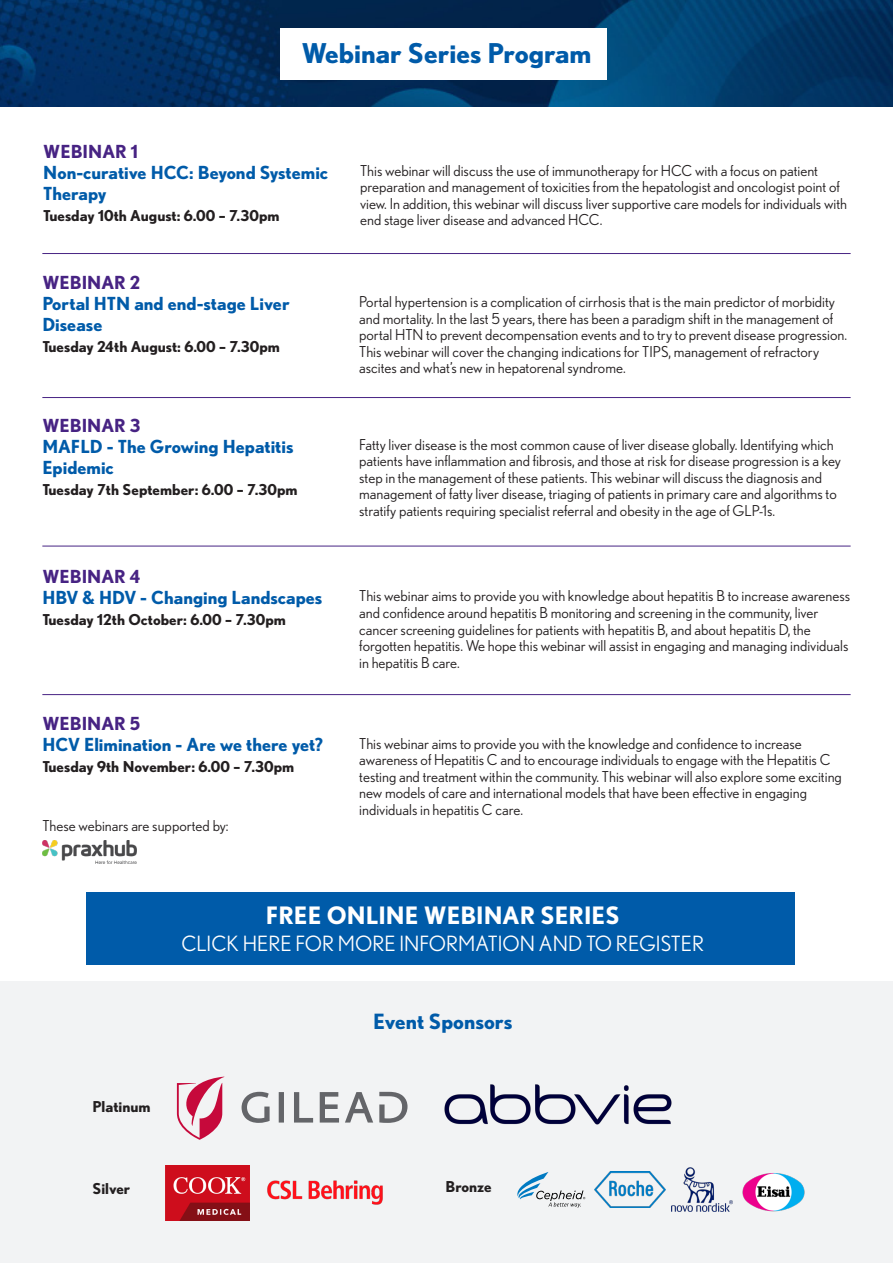
<style>
.page{position:relative;width:893px;height:1263px;background:#fff}
.page>*{position:absolute;margin:0;border:0;box-sizing:border-box;transform-origin:0 0}
.t1{font:700 27.3px "Nobel";color:#005ba9}
.t2{font:700 24px "Nobel";color:#fff}
.t3{font:21px "Nobel";color:#fff}
.t4{font:700 21px "Nobel";color:#005ba9}
.t5{font:700 18px/21px "Nobel";color:#005ba9}
.t6{font:15px/16.5px "Nobel";color:#231f20}
.t7{font:700 15px "Nobel";color:#231f20}
.s1{color:#472383}
</style>
<div class="page">
<div style="left:0;top:981px;width:893px;height:282px;background:#f2f3f4"></div>
<img style="left:0;top:0;width:893px;height:107px">
<div style="left:280px;top:28px;width:327px;height:52px;background:#fff"></div>
<img style="left:42px;top:841px;width:95px;height:22px">
<hr style="left:42px;top:253px;width:809px;height:1px;background:#472383">
<hr style="left:42px;top:397px;width:809px;height:1px;background:#472383">
<hr style="left:42px;top:546px;width:809px;height:1px;background:#472383">
<hr style="left:42px;top:694px;width:809px;height:1px;background:#472383">
<img style="left:742px;top:1173px;width:63px;height:38px">
<img style="left:444px;top:1084px;width:228px;height:41px">
<svg style="left:242px;top:1092px;width:165px;height:31px"></svg>
<svg style="left:177px;top:1076px;width:47px;height:64px"></svg>
<img style="left:165px;top:1165px;width:84px;height:55px">
<svg style="left:517px;top:1172px;width:68px;height:36px"></svg>
<img style="left:595px;top:1171px;width:71px;height:37px">
<img style="left:672px;top:1168px;width:61px;height:43px">
<img style="left:267px;top:1180px;width:116px;height:25px">
<div style="left:87px;top:892px;width:708px;height:72px;background:#005ba9"></div>
<p class="t1" style="left:301px;top:37px;width:292px">Webinar Series Program</p>
<p class="t5" style="left:43px;top:140px;width:286px"><span class="s1">WEBINAR 1<br></span>Non-curative HCC: Beyond Systemic<br>Therapy</p>
<p class="t7" style="left:43px;top:206px;width:238px">Tuesday 10th August: 6.00 – 7.30pm</p>
<p class="t5" style="left:42px;top:272px;width:249px"><span class="s1">WEBINAR 2<br></span>Portal HTN and end-stage Liver<br>Disease</p>
<p class="t7" style="left:42px;top:338px;width:239px">Tuesday 24th August: 6.00 – 7.30pm</p>
<p class="t5" style="left:42px;top:414px;width:253px"><span class="s1">WEBINAR 3<br></span>MAFLD - The Growing Hepatitis<br>Epidemic</p>
<p class="t7" style="left:42px;top:480px;width:257px">Tuesday 7th September: 6.00 – 7.30pm</p>
<p class="t5" style="left:42px;top:566px;width:282px"><span class="s1">WEBINAR 4<br></span>HBV &amp; HDV - Changing Landscapes</p>
<p class="t7" style="left:42px;top:611px;width:245px">Tuesday 12th October: 6.00 – 7.30pm</p>
<p class="t5" style="left:42px;top:713px;width:282px"><span class="s1">WEBINAR 5<br></span>HCV Elimination - Are we there yet?</p>
<p class="t7" style="left:42px;top:758px;width:253px">Tuesday 9th November: 6.00 – 7.30pm</p>
<p class="t6" style="left:42px;top:817px;width:188px">These webinars are supported by:</p>
<p class="t6" style="left:360px;top:162px;width:488px">This webinar will discuss the use of immunotherapy for HCC with a focus on patient preparation and management of toxicities from the hepatologist and oncologist point of view. In addition, this webinar will discuss liver supportive care models for individuals with end stage liver disease and advanced HCC.</p>
<p class="t6" style="left:359px;top:294px;width:489px">Portal hypertension is a complication of cirrhosis that is the main predictor of morbidity and mortality. In the last 5 years, there has been a paradigm shift in the management of portal HTN to prevent decompensation events and to try to prevent disease progression.<br>This webinar will cover the changing indications for TIPS, management of refractory ascites and what’s new in hepatorenal syndrome.</p>
<p class="t6" style="left:359px;top:436px;width:483px">Fatty liver disease is the most common cause of liver disease globally. Identifying which patients have inflammation and fibrosis, and those at risk for disease progression is a key step in the management of these patients. This webinar will discuss the diagnosis and management of fatty liver disease, triaging of patients in primary care and algorithms to stratify patients requiring specialist referral and obesity in the age of GLP-1s.</p>
<p class="t6" style="left:359px;top:588px;width:492px">This webinar aims to provide you with knowledge about hepatitis B to increase awareness and confidence around hepatitis B monitoring and screening in the community, liver cancer screening guidelines for patients with hepatitis B, and about hepatitis D, the forgotten hepatitis. We hope this webinar will assist in engaging and managing individuals in hepatitis B care.</p>
<p class="t6" style="left:359px;top:735px;width:484px">This webinar aims to provide you with the knowledge and confidence to increase awareness of Hepatitis C and to encourage individuals to engage with the Hepatitis C testing and treatment within the community. This webinar will also explore some exciting new models of care and international models that have been effective in engaging individuals in hepatitis C care.</p>
<p class="t2" style="left:266px;top:900px;width:355px">FREE ONLINE WEBINAR SERIES</p>
<p class="t3" style="left:181px;top:931px;width:524px">CLICK HERE FOR MORE INFORMATION AND TO REGISTER</p>
<p class="t7" style="left:92px;top:1098px;width:60px">Platinum</p>
<p class="t4" style="left:373px;top:1008px;width:141px">Event Sponsors</p>
<p class="t7" style="left:92px;top:1180px;width:39px">Silver</p>
<p class="t7" style="left:445px;top:1178px;width:48px">Bronze</p>
</div>
